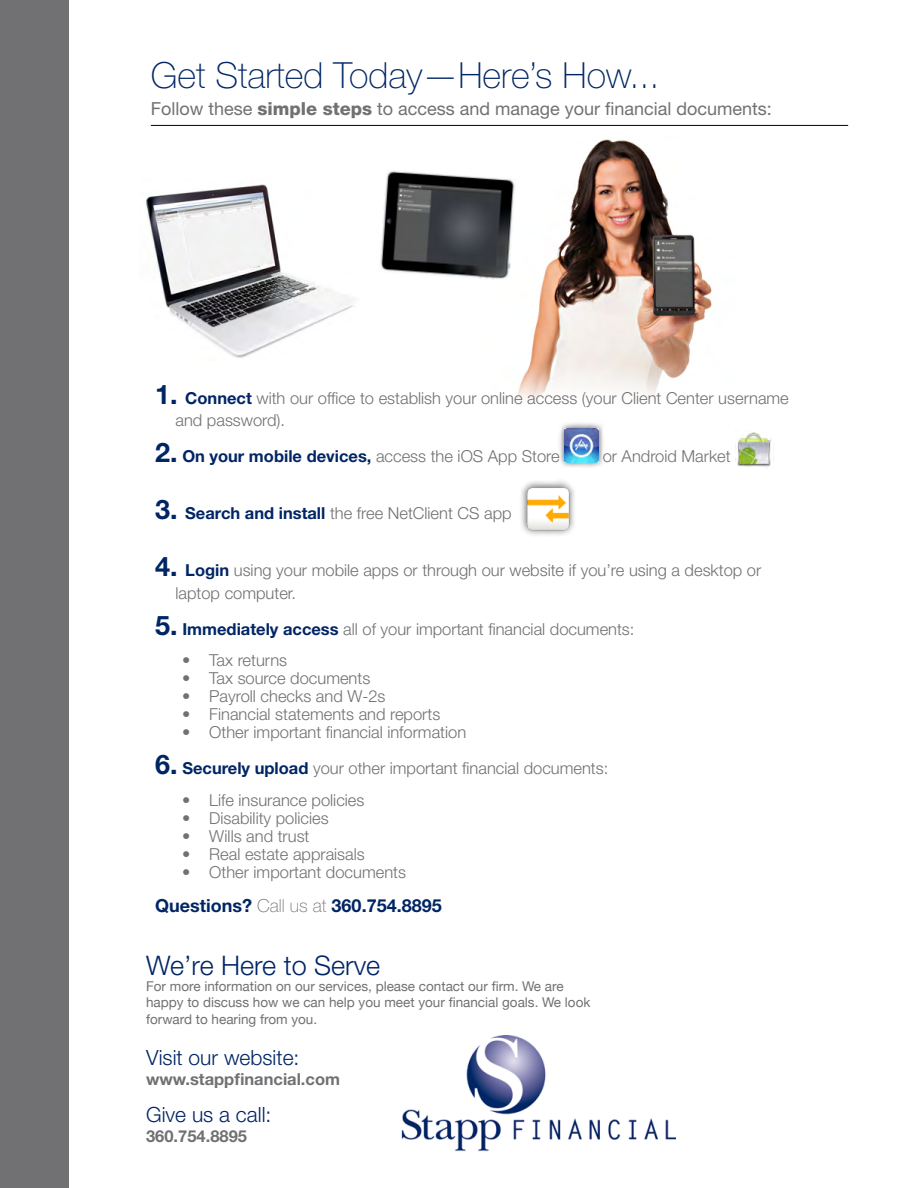
<style>
.page{position:relative;width:918px;height:1188px;background:#fff}
.page>*{position:absolute;margin:0;border:0;box-sizing:border-box;transform-origin:0 0}
.t1{font:100 36px "Helvetica Neue LT Std";color:#002565}
.t2{font:300 27px "Helvetica Neue LT Std";color:#002565}
.t3{font:300 21px "Helvetica Neue LT Std";color:#002565}
.t4{font:18px "Helvetica Neue LT Std";color:#717073}
.t5{font:700 18px "Helvetica Neue LT Std";color:#002565}
.t6{font:300 16.5px/22.5px "Helvetica Neue LT Std";color:#717073}
.t7{font:700 16.5px "Helvetica Neue LT Std";color:#002565}
.t8{font:700 16.5px "Helvetica Neue LT Std";color:#717073}
.t9{font:13.5px/16.2px "Helvetica Neue";color:#717073}
.s1{font-weight:800}
.s2{font-weight:700;font-size:27px;color:#002565}
.s3{font-weight:700;color:#002565}
.s4{font-size:27px}
.s5{font-weight:300;color:#717073}
.s6{font-weight:100;color:#717073}
</style>
<div class="page">
<img style="left:517px;top:139px;width:195px;height:261px">
<div style="left:0;top:0;width:69px;height:1188px;background:#717073"></div>
<hr style="left:151px;top:125px;width:697px;height:1px;background:#000">
<div style="left:557px;top:421px;width:48px;height:48px;background:#000;opacity:.75"></div>
<img style="left:564px;top:428px;width:34px;height:34px">
<img style="left:735px;top:432px;width:37px;height:35px">
<div style="left:518px;top:479px;width:59px;height:58px;background:#fafafa"></div>
<img style="left:522px;top:482px;width:52px;height:52px">
<img style="left:145px;top:184px;width:209px;height:174px">
<img style="left:380px;top:171px;width:135px;height:109px">
<img style="left:401px;top:1036px;width:275px;height:116px">
<h1 class="t1" style="left:151px;top:55px;width:510px">Get Started Today—Here’s How...</h1>
<p class="t4" style="left:151px;top:98px;width:623px">Follow these <span class="s1">simple steps</span> to access and manage your financial documents:</p>
<p class="t6" style="left:176px;top:386px;width:615px;text-indent:-20px"><span class="s2">1.</span> <span class="s3">Connect</span> with our office to establish your online access (your Client Center username and password).</p>
<p class="t7" style="left:155px;top:446px;width:406px"><span class="s4">2.</span> On your mobile devices, <span class="s5">access the iOS App Store</span></p>
<p class="t6" style="left:603px;top:445px;width:130px">or Android Market</p>
<p class="t6" style="left:155px;top:502px;width:358px"><span class="s2">3.</span> <span class="s3">Search and install</span> the free NetClient CS app</p>
<p class="t6" style="left:176px;top:559px;width:587px;text-indent:-20px"><span class="s2">4.</span> <span class="s3">Login</span> using your mobile apps or through our website if you’re using a desktop or laptop computer.</p>
<p class="t6" style="left:155px;top:617px;width:481px"><span class="s2">5.</span> <span class="s3">Immediately access</span> all of your important financial documents:</p>
<p class="t6" style="left:182px;top:649px;width:106px">• Tax returns</p>
<p class="t6" style="left:182px;top:667px;width:190px">• Tax source documents</p>
<p class="t6" style="left:182px;top:685px;width:205px">• Payroll checks and W-2s</p>
<p class="t6" style="left:182px;top:703px;width:260px">• Financial statements and reports</p>
<p class="t6" style="left:182px;top:721px;width:285px">• Other important financial information</p>
<p class="t6" style="left:155px;top:757px;width:455px"><span class="s2">6.</span> <span class="s3">Securely upload</span> your other important financial documents:</p>
<p class="t6" style="left:182px;top:788px;width:184px">• Life insurance policies</p>
<p class="t6" style="left:182px;top:806px;width:148px">• Disability policies</p>
<p class="t6" style="left:182px;top:824px;width:129px">• Wills and trust</p>
<p class="t6" style="left:182px;top:842px;width:184px">• Real estate appraisals</p>
<p class="t6" style="left:182px;top:860px;width:225px">• Other important documents</p>
<p class="t5" style="left:155px;top:895px;width:288px">Questions? <span class="s6">Call us at</span> 360.754.8895</p>
<h2 class="t2" style="left:146px;top:949px;width:236px">We’re Here to Serve</h2>
<p class="t9" style="left:146px;top:979px;width:446px">For more information on our services, please contact our firm. We are happy to discuss how we can help you meet your financial goals. We look forward to hearing from you.</p>
<p class="t3" style="left:146px;top:1045px;width:155px">Visit our website:</p>
<p class="t8" style="left:146px;top:1069px;width:195px">www.stappfinancial.com</p>
<p class="t3" style="left:146px;top:1102px;width:127px">Give us a call:</p>
<p class="t8" style="left:146px;top:1126px;width:102px">360.754.8895</p>
</div>
